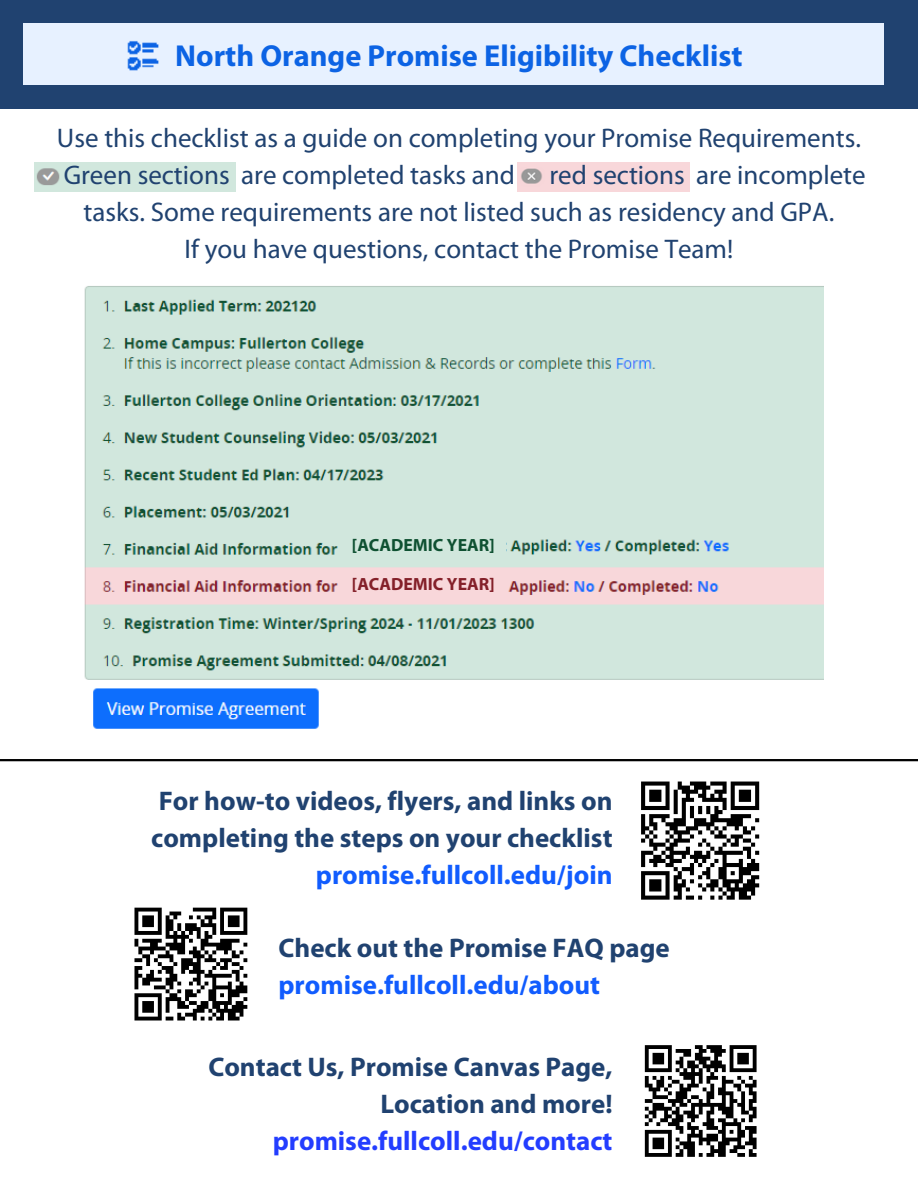
<style>
.page{position:relative;width:918px;height:1188px;background:#fff}
.page>*{position:absolute;margin:0;border:0;box-sizing:border-box;transform-origin:0 0}
.t1{font:700 30.45px "Myriad Pro";color:#0c63e4}
.t2{font:27px/37.2px "Myriad Pro";color:#204270}
.t3{font:700 27px/37.2px "Myriad Pro";color:#204270;text-align:right}
.t4{font:700 27px/37.2px "Myriad Pro";color:#115cfe}
.t5{font:700 17.7px "Myriad Pro";color:#842029}
.t6{font:700 17.7px "Myriad Pro";color:#0f5132}
.s1{color:#115cfe}
.s2{color:#204270}
.s3{color:#233dff}
</style>
<div class="page">
<div style="left:0;top:0;width:918px;height:108px;background:#204270"></div>
<div style="left:23px;top:24px;width:860px;height:61px;background:#e7f1ff"></div>
<img style="left:84px;top:286px;width:740px;height:443px">
<div style="left:340px;top:573px;width:247px;height:25px;background:#f8d7da"></div>
<img style="left:507px;top:573px;width:301px;height:27px">
<div style="left:340px;top:535px;width:199px;height:27px;background:#d1e7dd"></div>
<img style="left:507px;top:534px;width:301px;height:26px">
<hr style="left:0;top:759px;width:918px;height:2px;background:#000">
<img style="left:127px;top:40px;width:32px;height:31px">
<div style="left:35px;top:162px;width:201px;height:30px;background:#d1e7dd"></div>
<div style="left:518px;top:162px;width:172px;height:30px;background:#f8d7da"></div>
<img style="left:521px;top:168px;width:21px;height:16px">
<img style="left:36px;top:168px;width:24px;height:18px">
<svg style="left:641px;top:782px;width:118px;height:118px"></svg>
<svg style="left:134px;top:907px;width:114px;height:114px"></svg>
<svg style="left:644px;top:1045px;width:113px;height:112px"></svg>
<p class="t1" style="left:175px;top:43px;width:569px">North Orange Promise Eligibility Checklist</p>
<p class="t2" style="left:57px;top:122px;width:805px">Use this checklist as a guide on completing your Promise Requirements.<br>Green sections are completed tasks and</p>
<p class="t2" style="left:549px;top:159px;width:318px">red sections are incomplete</p>
<p class="t2" style="left:84px;top:196px;width:752px">tasks. Some requirements are not listed such as residency and GPA.</p>
<p class="t2" style="left:185px;top:233px;width:550px">If you have questions, contact the Promise Team!</p>
<h3 class="t6" style="left:352px;top:538px;width:145px">[ACADEMIC YEAR]</h3>
<h1 class="t5" style="left:352px;top:577px;width:145px">[ACADEMIC YEAR]</h1>
<p class="t3" style="left:151px;top:784px;width:463px">For how-to videos, flyers, and links on completing the steps on your checklist <span class="s1">promise.fullcoll.edu/join</span></p>
<p class="t4" style="left:278px;top:931px;width:393px"><span class="s2">Check out the Promise FAQ page </span>promise.fullcoll.edu/about</p>
<p class="t3" style="left:208px;top:1051px;width:406px">Contact Us, Promise Canvas Page,<br>Location and more! <span class="s3">promise.fullcoll.edu/contact</span></p>
</div>
